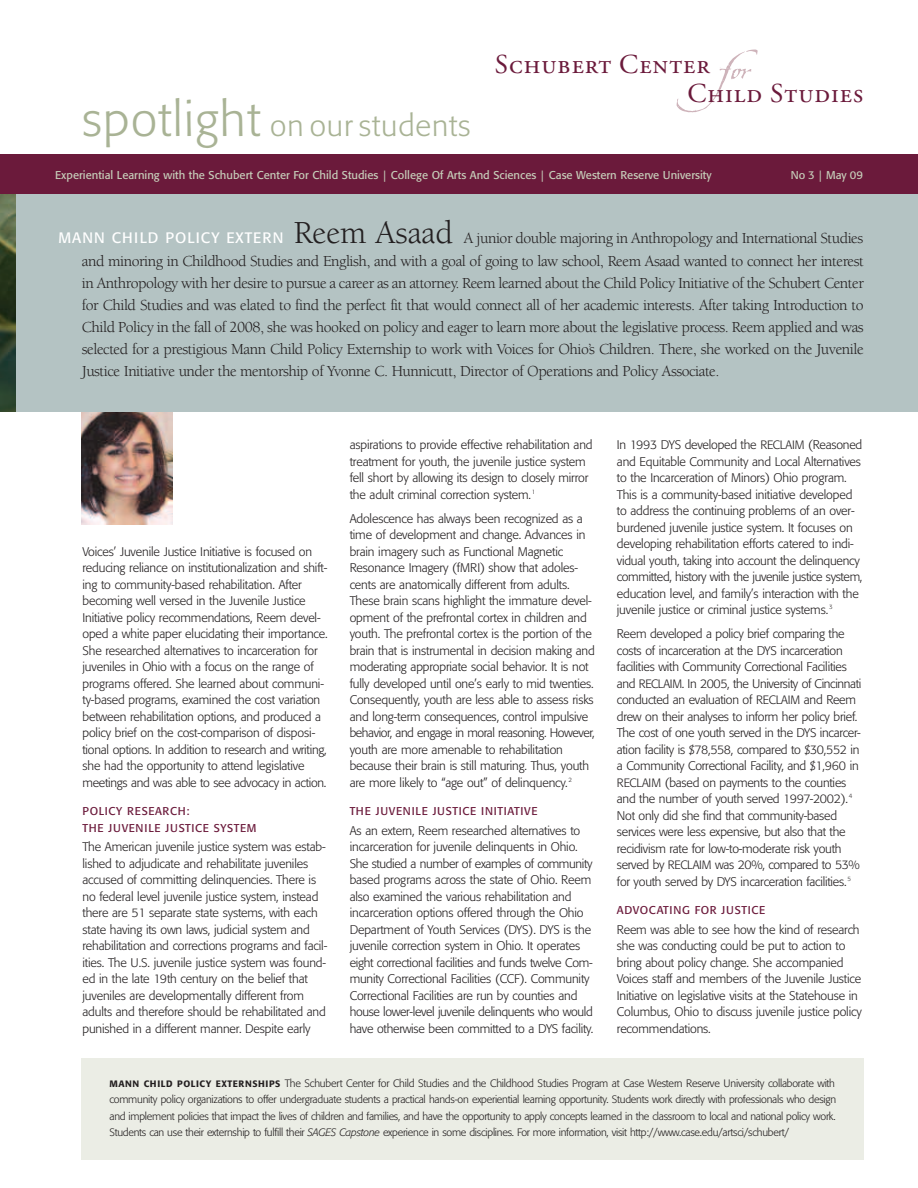
<style>
.page{position:relative;width:918px;height:1188px;background:#fff}
.page>*{position:absolute;margin:0;border:0;box-sizing:border-box;transform-origin:0 0}
.t1{font:103.65px "La Figura";color:#ceb3ba}
.t2{font:300 30px "Formata";letter-spacing:.03em;color:#a9b395}
.t3{font:27.3px "Adobe Garamond Regular SC";letter-spacing:.035em;color:#6b1a3b}
.t4{font:15.75px/22.2px "Berkeley";letter-spacing:-.03em;color:#231f20;text-align:justify}
.t5{font:15px "Formata";letter-spacing:.07em;color:#fff}
.t6{font:300 12.3px/16.5px "Formata";letter-spacing:-.01em;color:#231f20}
.t7{font:11.25px "Formata";color:#c6cdb9}
.t8{font:11.25px/16.5px "Formata";letter-spacing:.06em;color:#6b1a3b}
.t9{font:300 10.65px/16.5px "Formata";letter-spacing:-.025em;color:#231f20;text-align:justify}
.s1{font-size:48px}
.s2{font-family:"Berkeley";font-size:33px;color:#231f20}
.s3{font-size:12px}
.s4{font-weight:500;font-size:9.15px}
.s5{font-style:italic}
</style>
<div class="page">
<img style="left:81px;top:412px;width:91px;height:112px">
<div style="left:0;top:162px;width:918px;height:250px;background:#b4c3c3"></div>
<img style="left:0;top:194px;width:16px;height:218px">
<div style="left:81px;top:1058px;width:783px;height:102px;background:#ebede5"></div>
<div style="left:0;top:154px;width:918px;height:40px;background:#6b1a3b"></div>
<h2 class="t2" style="left:82px;top:112px;width:390px"><span class="s1">spotlight</span> on our students</h2>
<h1 class="t1" style="left:718px;top:-18px;width:83px">fo r</h1>
<h3 class="t3" style="left:495px;top:53px;width:216px">Schubert Center</h3>
<h3 class="t3" style="left:687px;top:82px;width:177px">Child Studies</h3>
<p class="t7" style="left:55px;top:170px;width:658px">Experiential Learning with the Schubert Center For Child Studies | College Of Arts And Sciences | Case Western Reserve University</p>
<p class="t7" style="left:791px;top:170px;width:74px">No 3 | May 09</p>
<p class="t5" style="left:58px;top:232px;width:396px">MANN CHILD POLICY EXTERN <span class="s2">Reem Asaad</span></p>
<p class="t4" style="left:82px;top:229px;width:784px;text-indent:382px">A junior double majoring in Anthropology and International Studies and minoring in Childhood Studies and English, and with a goal of going to law school, Reem Asaad wanted to connect her interest in Anthropology with her desire to pursue a career as an attorney. Reem learned about the Child Policy Initiative of the Schubert Center for Child Studies and was elated to find the perfect fit that would connect all of her academic interests. After taking Introduction to Child Policy in the fall of 2008, she was hooked on policy and eager to learn more about the legislative process. Reem applied and was selected for a prestigious Mann Child Policy Externship to work with Voices for Ohio’s Children. There, she worked on the Juvenile Justice Initiative under the mentorship of Yvonne C. Hunnicutt, Director of Operations and Policy Associate.</p>
<p class="t6" style="left:82px;top:544px;width:247px">Voices’ Juvenile Justice Initiative is focused on reducing reliance on institutionalization and shift&shy;ing to community-based rehabilitation. After becoming well versed in the Juvenile Justice Initiative policy recommendations, Reem devel&shy;oped a white paper elucidating their importance.<br>She researched alternatives to incarceration for juveniles in Ohio with a focus on the range of programs offered. She learned about communi&shy;ty-based programs, examined the cost variation between rehabilitation options, and produced a policy brief on the cost-comparison of disposi&shy;tional options. In addition to research and writing, she had the opportunity to attend legislative meetings and was able to see advocacy in action.</p>
<p class="t8" style="left:82px;top:804px;width:175px">POLICY RESEARCH:<br>THE JUVENILE JUSTICE SYSTEM</p>
<p class="t6" style="left:82px;top:840px;width:246px">The American juvenile justice system was estab&shy;lished to adjudicate and rehabilitate juveniles accused of committing delinquencies. There is no federal level juvenile justice system, instead there are 51 separate state systems, with each state having its own laws, judicial system and rehabilitation and corrections programs and facil&shy;ities. The U.S. juvenile justice system was found&shy;ed in the late 19th century on the belief that juveniles are developmentally different from adults and therefore should be rehabilitated and punished in a different manner. Despite early</p>
<p class="t6" style="left:350px;top:438px;width:244px">aspirations to provide effective rehabilitation and treatment for youth, the juvenile justice system fell short by allowing its design to closely mirror the adult criminal correction system.<sup>1</sup></p>
<p class="t6" style="left:350px;top:511px;width:247px">Adolescence has always been recognized as a time of development and change. Advances in brain imagery such as Functional Magnetic Resonance Imagery (fMRI) show that adoles&shy;cents are anatomically different from adults.<br>These brain scans highlight the immature devel&shy;opment of the prefrontal cortex in children and youth. The prefrontal cortex is the portion of the brain that is instrumental in decision making and moderating appropriate social behavior. It is not fully developed until one’s early to mid twenties.<br>Consequently, youth are less able to assess risks and long-term consequences, control impulsive behavior, and engage in moral reasoning. However, youth are more amenable to rehabilitation because their brain is still maturing. Thus, youth are more likely to “age out” of delinquency.<sup>2</sup></p>
<p class="t8" style="left:350px;top:804px;width:189px">THE JUVENILE JUSTICE INITIATIVE</p>
<p class="t6" style="left:350px;top:823px;width:245px">As an extern, Reem researched alternatives to incarceration for juvenile delinquents in Ohio.<br>She studied a number of examples of community based programs across the state of Ohio. Reem also examined the various rehabilitation and incarceration options offered through the Ohio Department of Youth Services (DYS). DYS is the juvenile correction system in Ohio. It operates eight correctional facilities and funds twelve Com&shy;munity Correctional Facilities (CCF). Community Correctional Facilities are run by counties and house lower-level juvenile delinquents who would have otherwise been committed to a DYS facility.</p>
<p class="t6" style="left:617px;top:438px;width:247px">In 1993 DYS developed the <span class="s3">RECLAIM</span> (Reasoned and Equitable Community and Local Alternatives to the Incarceration of Minors) Ohio program.<br>This is a community-based initiative developed to address the continuing problems of an over&shy;burdened juvenile justice system. It focuses on developing rehabilitation efforts catered to indi&shy;vidual youth, taking into account the delinquency committed, history with the juvenile justice system, education level, and family’s interaction with the juvenile justice or criminal justice systems.<sup>3</sup></p>
<p class="t6" style="left:617px;top:627px;width:246px">Reem developed a policy brief comparing the costs of incarceration at the DYS incarceration facilities with Community Correctional Facilities and <span class="s3">RECLAIM</span>. In 2005, the University of Cincinnati conducted an evaluation of <span class="s3">RECLAIM</span> and Reem drew on their analyses to inform her policy brief.<br>The cost of one youth served in the DYS incarcer&shy;ation facility is $78,558, compared to $30,552 in a Community Correctional Facility, and $1,960 in <span class="s3">RECLAIM</span> (based on payments to the counties and the number of youth served 1997-2002).<sup>4<br></sup>Not only did she find that community-based services were less expensive, but also that the recidivism rate for low-to-moderate risk youth served by <span class="s3">RECLAIM</span> was 20%, compared to 53% for youth served by DYS incarceration facilities.<sup>5</sup></p>
<p class="t8" style="left:617px;top:903px;width:150px">ADVOCATING FOR JUSTICE</p>
<p class="t6" style="left:617px;top:922px;width:246px">Reem was able to see how the kind of research she was conducting could be put to action to bring about policy change. She accompanied Voices staff and members of the Juvenile Justice Initiative on legislative visits at the Statehouse in Columbus, Ohio to discuss juvenile justice policy recommendations.</p>
<p class="t9" style="left:110px;top:1076px;width:728px"><span class="s4">MANN CHILD POLICY EXTERNSHIPS</span> The Schubert Center for Child Studies and the Childhood Studies Program at Case Western Reserve University collaborate with community policy organizations to offer undergraduate students a practical hands-on experiential learning opportunity. Students work directly with professionals who design and implement policies that impact the lives of children and families, and have the opportunity to apply concepts learned in the classroom to local and national policy work.<br>Students can use their externship to fulfill their <span class="s5">SAGES Capstone</span> experience in some disciplines. For more information, visit http://www.case.edu/artsci/schubert/</p>
</div>
